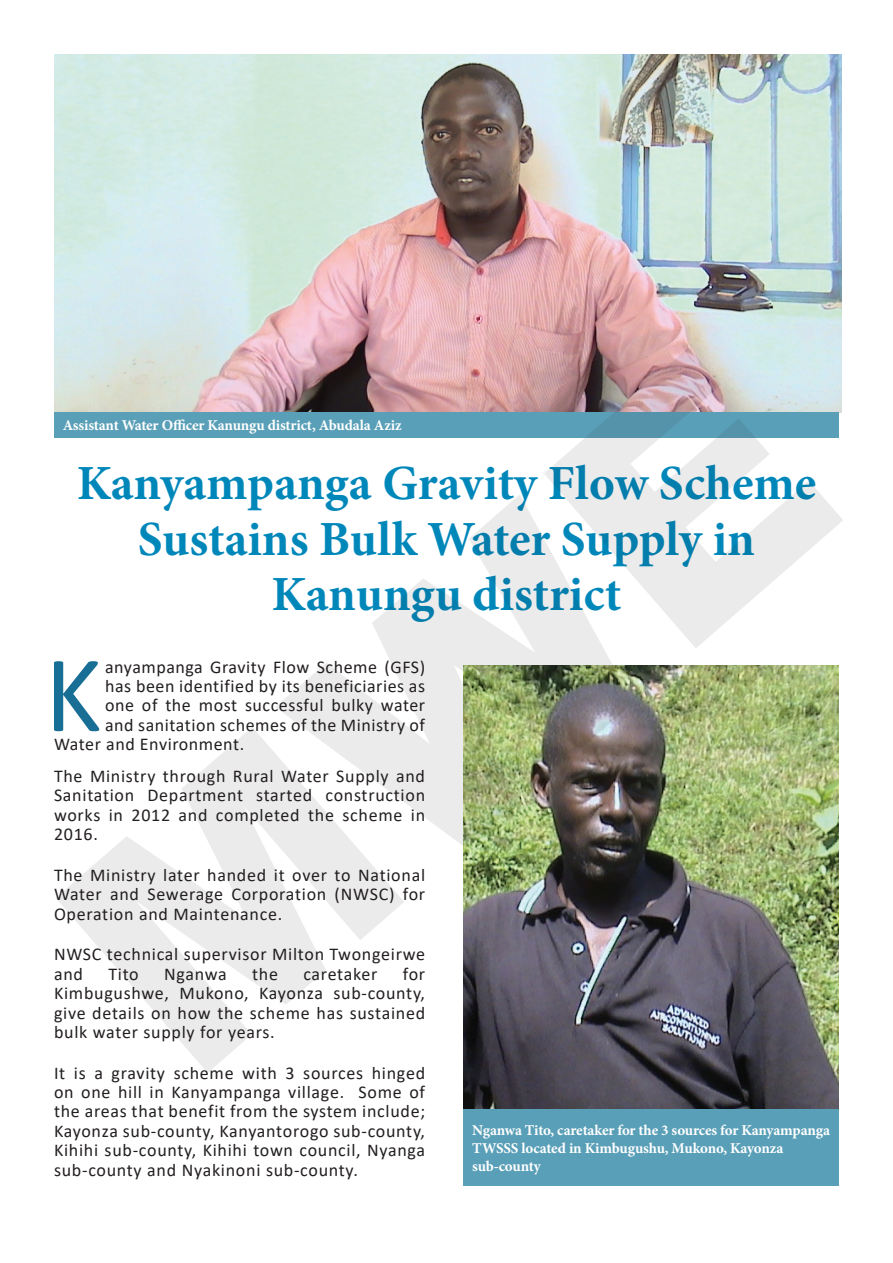
<style>
.page{position:relative;width:893px;height:1263px;background:#fff}
.page>*{position:absolute;margin:0;border:0;box-sizing:border-box;transform-origin:0 0}
.t1{font:109.8px "Calibri";color:#186e95}
.t2{font:700 49.2px/55.5px "Minion Pro";letter-spacing:-.005em;color:#0087ba;text-align:center}
.t3{font:18px/19.4px "Calibri";letter-spacing:.03em;color:#231f20;text-align:justify}
.t4{font:700 15px/18px "Minion Pro";letter-spacing:-.015em;color:#fff}
</style>
<div class="page">
<img style="left:463px;top:1073px;width:376px;height:36px">
<img style="left:54px;top:54px;width:787px;height:358px">
<div style="left:463px;top:1109px;width:376px;height:77px;background:#599fb7"></div>
<img style="left:56px;top:345px;width:786px;height:728px">
<p class="t4" style="left:63px;top:416px;width:341px">Assistant Water Officer Kanungu district, Abudala Aziz</p>
<h2 class="t2" style="left:77px;top:455px;width:741px">Kanyampanga Gravity Flow Scheme<br>Sustains Bulk Water Supply in<br>Kanungu district</h2>
<h1 class="t1" style="left:45px;top:618px;width:59px">K</h1>
<p class="t3" style="left:105px;top:656px;width:322px">anyampanga Gravity Flow Scheme (GFS)</p>
<p class="t3" style="left:105px;top:676px;width:322px">has been identified by its beneficiaries as</p>
<p class="t3" style="left:105px;top:695px;width:322px">one of the most successful bulky water</p>
<p class="t3" style="left:105px;top:715px;width:321px">and sanitation schemes of the Ministry of</p>
<p class="t3" style="left:54px;top:734px;width:192px">Water and Environment.</p>
<p class="t3" style="left:54px;top:766px;width:373px">The Ministry through Rural Water Supply and Sanitation Department started construction works in 2012 and completed the scheme in 2016.</p>
<p class="t3" style="left:54px;top:865px;width:373px">The Ministry later handed it over to National Water and Sewerage Corporation (NWSC) for Operation and Maintenance.</p>
<p class="t3" style="left:54px;top:944px;width:373px">NWSC technical supervisor Milton Twongeirwe and</p>
<p class="t3" style="left:54px;top:963px;width:373px;text-indent:349px">for Kimbugushwe, Mukono, Kayonza sub-county, give details on how the scheme has sustained bulk water supply for years.</p>
<p class="t3" style="left:54px;top:1062px;width:373px">It is a gravity scheme with 3 sources hinged on one hill in Kanyampanga village. Some of the areas that benefit from the system include; Kayonza sub-county, Kanyantorogo sub-county, Kihihi sub-county, Kihihi town council, Nyanga sub-county and Nyakinoni sub-county.</p>
<p class="t3" style="left:108px;top:963px;width:32px">Tito</p>
<p class="t3" style="left:164px;top:963px;width:64px">Nganwa</p>
<p class="t3" style="left:252px;top:963px;width:27px">the</p>
<p class="t3" style="left:303px;top:963px;width:76px">caretaker</p>
<p class="t4" style="left:472px;top:1121px;width:359px">Nganwa Tito, caretaker for the 3 sources for Kanyampanga<br>TWSSS located in Kimbugushu, Mukono, Kayonza</p>
<p class="t4" style="left:472px;top:1157px;width:70px">sub-county</p>
</div>
